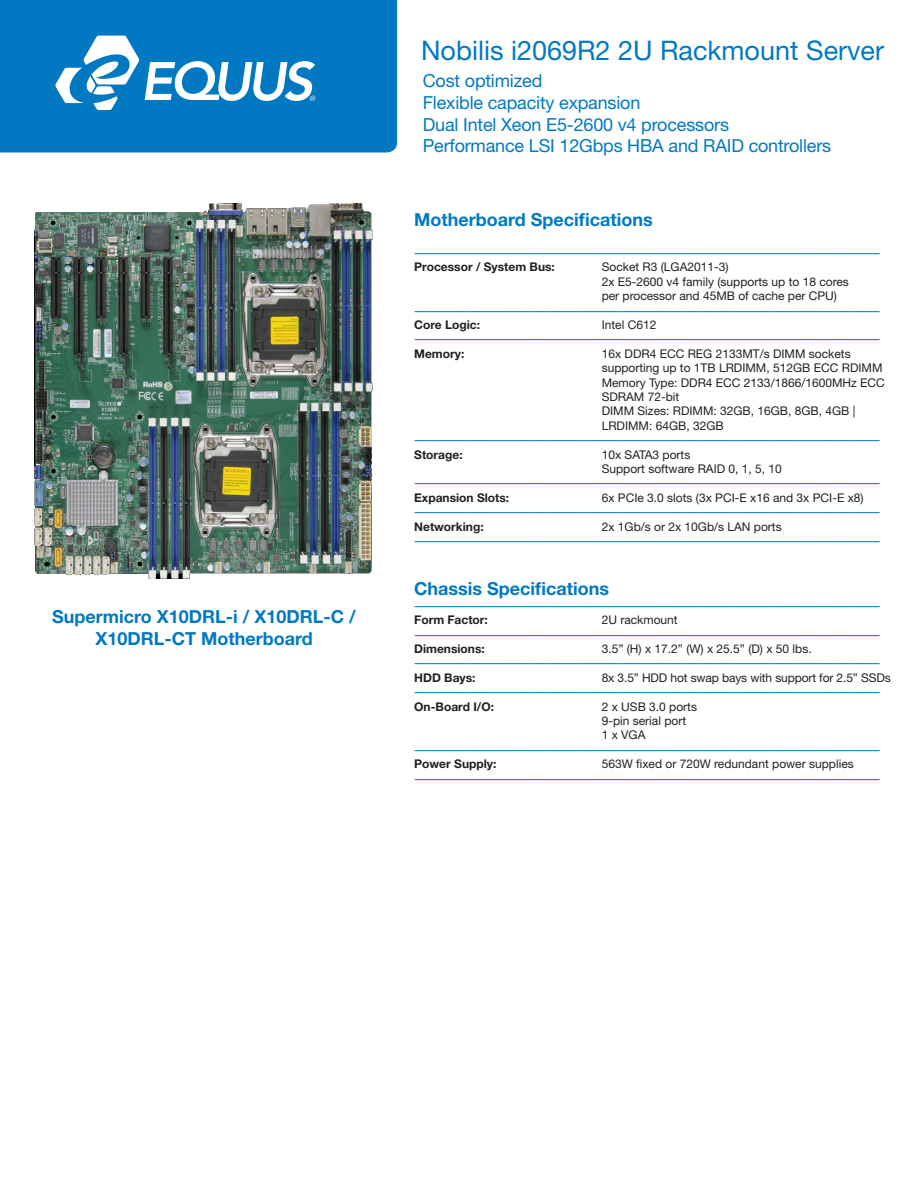
<style>
.page{position:relative;width:918px;height:1188px;background:#fff}
.page>*{position:absolute;margin:0;border:0;box-sizing:border-box;transform-origin:0 0}
.t1{font:27px "Helvetica Neue LT Std";color:#0079c2}
.t2{font:18px "Helvetica Neue LT Std";letter-spacing:-.01em;color:#0079c2}
.t3{font:700 18px/21.6px "Helvetica Neue LT Std";color:#0079c2;text-align:center}
.t4{font:12px/14.4px "Helvetica Neue LT Std";color:#0079c2}
.t5{font:12px/14.4px "Helvetica Neue LT Std";color:#231f20}
.t6{font:700 12px "Helvetica Neue LT Std";color:#231f20}
.s1{color:#231f20}
</style>
<div class="page">
<div style="left:0;top:0;width:397px;height:152px;background:#0079c2"></div>
<svg style="left:55px;top:36px;width:84px;height:74px"></svg>
<svg style="left:145px;top:61px;width:171px;height:40px"></svg>
<img style="left:35px;top:204px;width:337px;height:375px">
<p class="t3" style="left:52px;top:605px;width:305px">Supermicro X10DRL-i / X10DRL-C /<br>X10DRL-CT Motherboard</p>
<p class="t1" style="left:421px;top:34px;width:465px">Nobilis i2069R2 2U Rackmount Server</p>
<p class="t2" style="left:423px;top:70px;width:121px">Cost optimized</p>
<p class="t2" style="left:423px;top:92px;width:219px">Flexible capacity expansion</p>
<p class="t2" style="left:423px;top:113px;width:308px">Dual Intel Xeon E5-2600 v4 processors</p>
<p class="t2" style="left:423px;top:135px;width:410px">Performance LSI 12Gbps HBA and RAID controllers</p>
<p class="t3" style="left:414px;top:209px;width:240px">Motherboard Specifications</p>
<p class="t4" style="left:414px;top:245px;width:468px">------------------------------------------------------------------------------------------------------------------------------------------------------------------</p>
<p class="t6" style="left:414px;top:260px;width:142px">Processor / System Bus:</p>
<p class="t5" style="left:602px;top:260px;width:128px">Socket R3 (LGA2011-3)</p>
<p class="t5" style="left:602px;top:274px;width:249px">2x E5-2600 v4 family (supports up to 18 cores per processor and 45MB of cache per CPU)</p>
<p class="t4" style="left:414px;top:303px;width:468px">------------------------------------------------------------------------------------------------------------------------------------------------------------------</p>
<p class="t6" style="left:414px;top:317px;width:67px">Core Logic:</p>
<p class="t5" style="left:602px;top:317px;width:56px">Intel C612</p>
<p class="t4" style="left:414px;top:332px;width:468px">------------------------------------------------------------------------------------------------------------------------------------------------------------------</p>
<p class="t6" style="left:414px;top:346px;width:52px">Memory:</p>
<p class="t5" style="left:602px;top:346px;width:282px">16x DDR4 ECC REG 2133MT/s DIMM sockets supporting up to 1TB LRDIMM, 512GB ECC RDIMM</p>
<p class="t5" style="left:602px;top:375px;width:285px">Memory Type: DDR4 ECC 2133/1866/1600MHz ECC<br>SDRAM 72-bit<br>DIMM Sizes: RDIMM: 32GB, 16GB, 8GB, 4GB |<br>LRDIMM: 64GB, 32GB</p>
<p class="t4" style="left:414px;top:433px;width:468px">------------------------------------------------------------------------------------------------------------------------------------------------------------------</p>
<p class="t6" style="left:414px;top:447px;width:50px">Storage:</p>
<p class="t5" style="left:602px;top:447px;width:90px">10x SATA3 ports</p>
<p class="t5" style="left:602px;top:461px;width:182px">Support software RAID 0, 1, 5, 10</p>
<p class="t4" style="left:414px;top:476px;width:468px">------------------------------------------------------------------------------------------------------------------------------------------------------------------</p>
<p class="t6" style="left:414px;top:490px;width:97px">Expansion Slots:</p>
<p class="t4" style="left:414px;top:490px;width:468px;text-indent:187px"><span class="s1">6x PCIe 3.0 slots (3x PCI-E x16 and 3x PCI-E x8) </span>------------------------------------------------------------------------------------------------------------------------------------------------------------------</p>
<p class="t6" style="left:414px;top:519px;width:71px">Networking:</p>
<p class="t5" style="left:602px;top:519px;width:182px">2x 1Gb/s or 2x 10Gb/s LAN ports</p>
<p class="t4" style="left:414px;top:533px;width:468px">------------------------------------------------------------------------------------------------------------------------------------------------------------------</p>
<p class="t3" style="left:414px;top:578px;width:196px">Chassis Specifications</p>
<p class="t4" style="left:414px;top:598px;width:468px">------------------------------------------------------------------------------------------------------------------------------------------------------------------</p>
<p class="t6" style="left:414px;top:612px;width:75px">Form Factor:</p>
<p class="t4" style="left:414px;top:613px;width:468px;text-indent:187px"><span class="s1">2U rackmount </span>------------------------------------------------------------------------------------------------------------------------------------------------------------------</p>
<p class="t6" style="left:414px;top:641px;width:72px">Dimensions:</p>
<p class="t4" style="left:414px;top:641px;width:468px;text-indent:187px"><span class="s1">3.5” (H) x 17.2” (W) x 25.5” (D) x 50 lbs. </span>------------------------------------------------------------------------------------------------------------------------------------------------------------------</p>
<p class="t6" style="left:414px;top:670px;width:63px">HDD Bays:</p>
<p class="t4" style="left:414px;top:670px;width:478px;text-indent:187px"><span class="s1">8x 3.5” HDD hot swap bays with support for 2.5” SSDs </span>------------------------------------------------------------------------------------------------------------------------------------------------------------------</p>
<p class="t6" style="left:414px;top:699px;width:81px">On-Board I/O:</p>
<p class="t5" style="left:602px;top:699px;width:97px">2 x USB 3.0 ports</p>
<p class="t5" style="left:602px;top:713px;width:86px">9-pin serial port</p>
<p class="t4" style="left:414px;top:728px;width:468px;text-indent:188px"><span class="s1">1 x VGA </span>------------------------------------------------------------------------------------------------------------------------------------------------------------------</p>
<p class="t6" style="left:414px;top:756px;width:84px">Power Supply:</p>
<p class="t4" style="left:414px;top:757px;width:468px;text-indent:187px"><span class="s1">563W fixed or 720W redundant power supplies </span>------------------------------------------------------------------------------------------------------------------------------------------------------------------</p>
</div>
